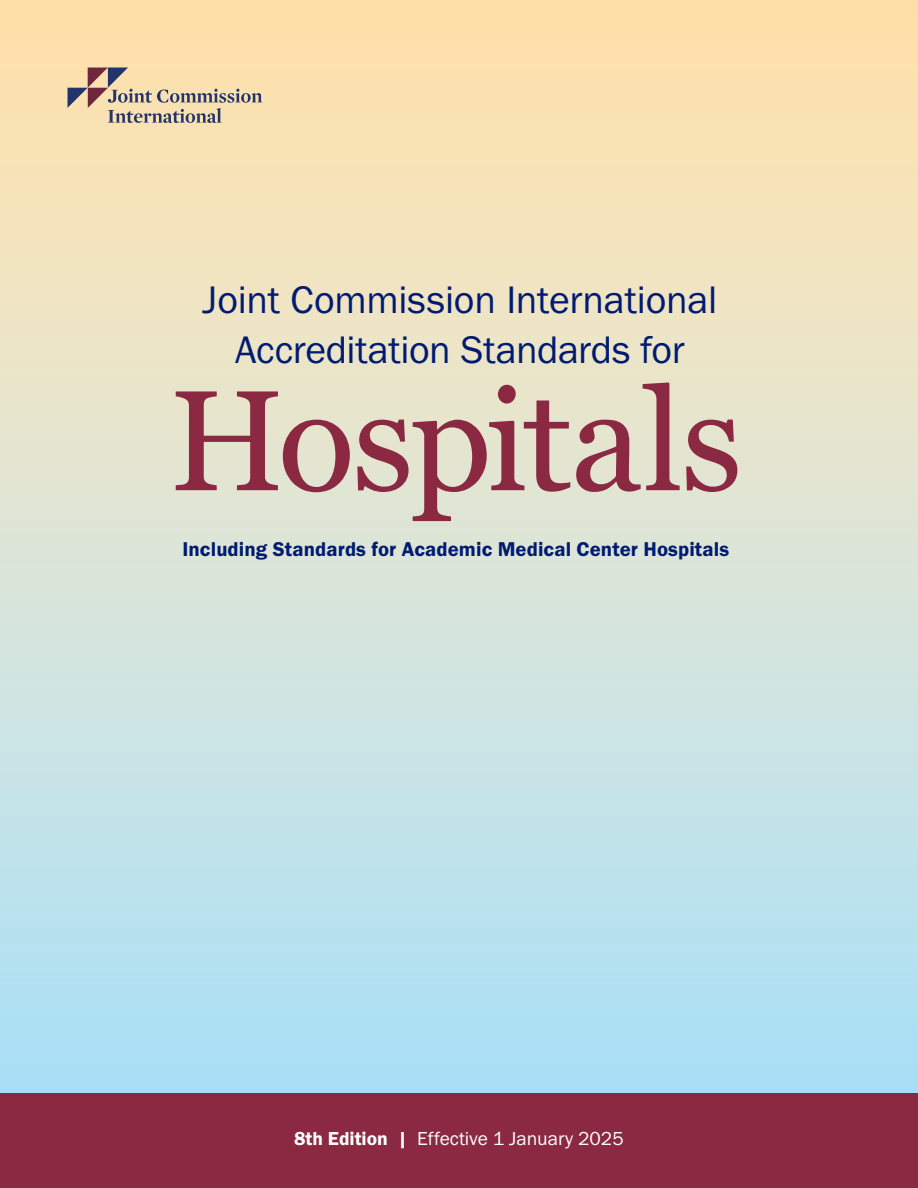
<style>
.page{position:relative;width:918px;height:1188px;background:#fff}
.page>*{position:absolute;margin:0;border:0;box-sizing:border-box;transform-origin:0 0}
.t1{font:142.5px "Georgia";letter-spacing:-.02em;color:#8b2942}
.t2{font:39.75px/49.7px "Franklin Gothic URW Boo";letter-spacing:-.005em;color:#001b71;text-align:center}
.t3{font:20.7px "Franklin Gothic URW Dem";letter-spacing:.005em;color:#001b71}
.t4{font:19.5px "Franklin Gothic URW Boo";color:#fff}
.s1{font-family:"Franklin Gothic URW Dem"}
</style>
<div class="page">
<div style="left:0;top:0;width:918px;height:1188px;background:linear-gradient(to bottom,#ffe4ac,#a5e2ff)"></div>
<svg style="left:68px;top:67px;width:194px;height:56px;background:#d4bfa1"></svg>
<div style="left:0;top:1094px;width:918px;height:94px;background:#8b2942"></div>
<p class="t2" style="left:203px;top:274px;width:516px">Joint Commission International<br>Accreditation Standards for</p>
<h1 class="t1" style="left:169px;top:337px;width:575px">Hospitals</h1>
<p class="t3" style="left:182px;top:537px;width:548px">Including Standards for Academic Medical Center Hospitals</p>
<p class="t4" style="left:294px;top:1126px;width:331px"><span class="s1">8th Edition |</span> Effective 1 January 2025</p>
</div>
